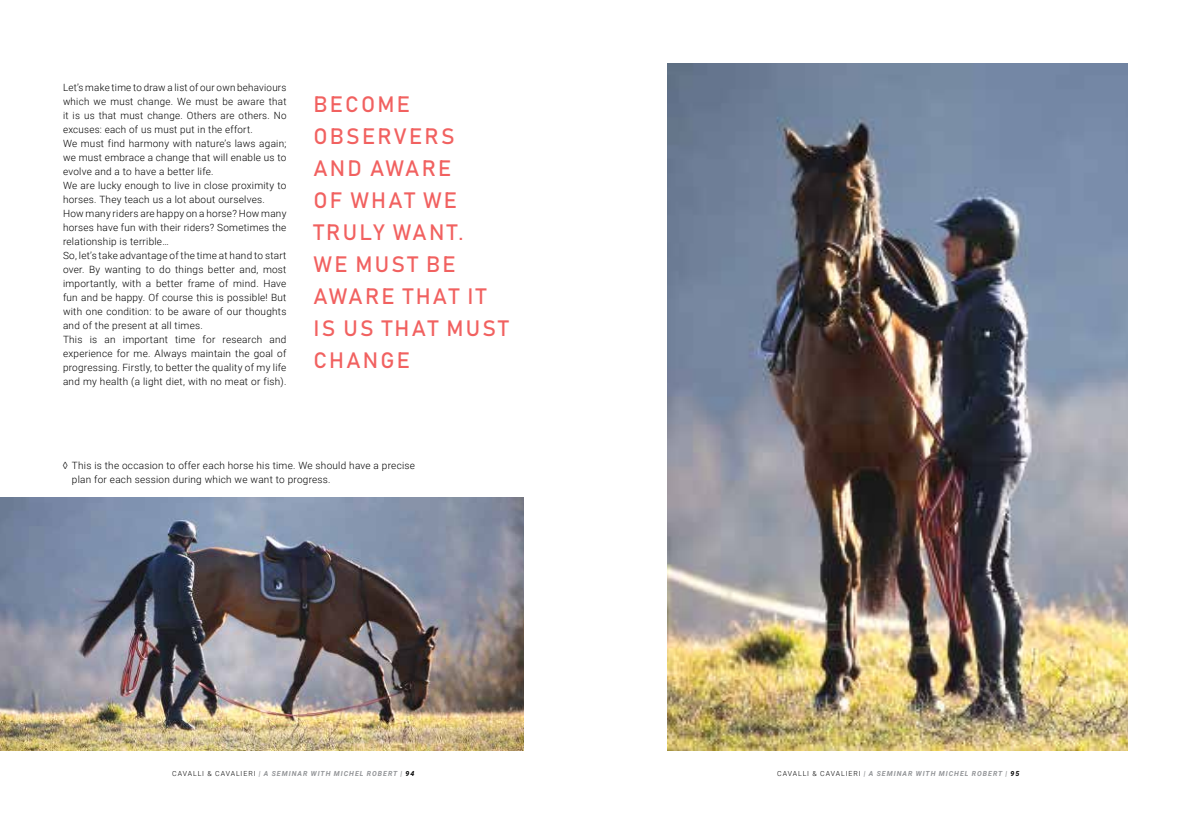
<style>
.page{position:relative;width:1191px;height:814px;background:#fff}
.page>*{position:absolute;margin:0;border:0;box-sizing:border-box;transform-origin:0 0}
.t1{font:22px/32px "Bahnschrift";letter-spacing:.1em;color:#f16160}
.t2{font:300 10px/14px "Roboto";letter-spacing:.025em;color:#000}
.t3{font:italic 700 7px "Roboto";letter-spacing:.135em;color:#939598}
.s1{font-weight:300;font-style:normal;color:#000}
.s2{color:#000}
</style>
<div class="page">
<img style="left:667px;top:63px;width:461px;height:688px">
<img style="left:0;top:497px;width:523px;height:254px">
<p class="t2" style="left:63px;top:80px;width:225px">Let’s make time to draw a list of our own behaviours which we must change. We must be aware that it is us that must change. Others are others. No excuses: each of us must put in the effort.<br>We must find harmony with nature’s laws again; we must embrace a change that will enable us to evolve and a to have a better life.<br>We are lucky enough to live in close proximity to horses. They teach us a lot about ourselves.<br>How many riders are happy on a horse? How many horses have fun with their riders? Sometimes the relationship is terrible…<br>So, let’s take advantage of the time at hand to start over. By wanting to do things better and, most importantly, with a better frame of mind. Have fun and be happy. Of course this is possible! But with one condition: to be aware of our thoughts and of the present at all times.<br>This is an important time for research and experience for me. Always maintain the goal of progressing. Firstly, to better the quality of my life and my health (a light diet, with no meat or fish).</p>
<h1 class="t1" style="left:313px;top:88px;width:197px">BECOME<br>OBSERVERS<br>AND AWARE<br>OF WHAT WE<br>TRULY WANT.<br>WE MUST BE<br>AWARE THAT IT<br>IS US THAT MUST<br>CHANGE</h1>
<p class="t2" style="left:72px;top:458px;width:345px;text-indent:-9px">◊ This is the occasion to offer each horse his time. We should have a precise plan for each session during which we want to progress.</p>
<p class="t3" style="left:172px;top:769px;width:244px"><span class="s1">CAVALLI &amp; CAVALIERI</span> | A SEMINAR WITH MICHEL ROBERT | <span class="s2">94</span></p>
<p class="t3" style="left:777px;top:769px;width:244px"><span class="s1">CAVALLI &amp; CAVALIERI</span> | A SEMINAR WITH MICHEL ROBERT | <span class="s2">95</span></p>
</div>
